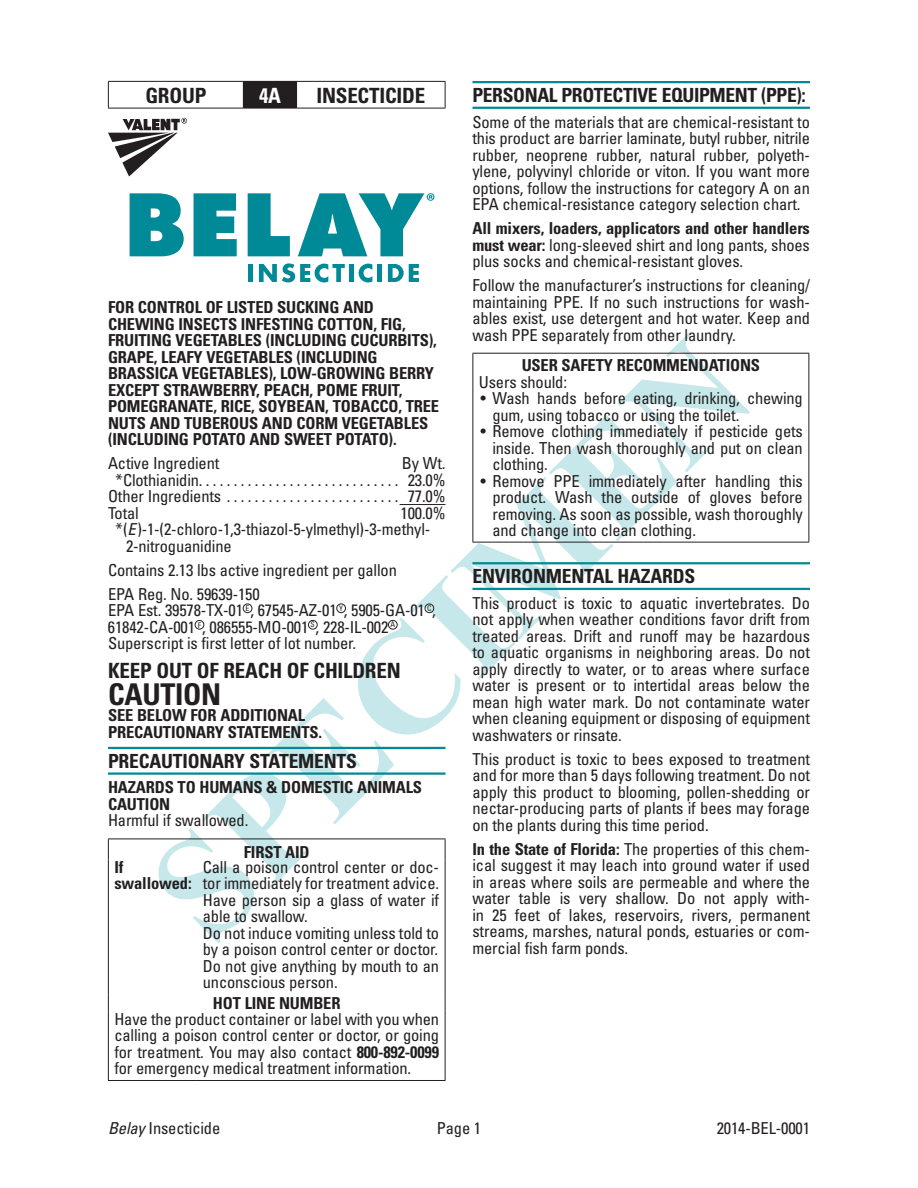
<style>
.page{position:relative;width:918px;height:1188px;background:#fff}
.page>*{position:absolute;margin:0;border:0;box-sizing:border-box;transform-origin:0 0}
.t1{font:700 condensed 30px "Univers";letter-spacing:-.01em;color:#231f20}
.t2{font:700 condensed 21px "Univers";letter-spacing:-.01em;color:#231f20}
.t3{font:700 condensed 21px "Univers";color:#fff}
.t4{font:700 condensed 19.5px "Univers";letter-spacing:-.01em;color:#231f20}
.t5{font:condensed 16.5px/16.5px "Univers";letter-spacing:-.01em;color:#231f20;text-align:justify}
.t6{font:700 condensed 16.5px/16.5px "Univers";letter-spacing:-.01em;color:#231f20}
.s1{font-style:italic}
.s2{font-weight:700}
</style>
<div class="page">
<svg style="left:155px;top:332px;width:595px;height:612px"></svg>
<hr style="left:472px;top:81px;width:338px;height:2px;background:#008996">
<hr style="left:472px;top:107px;width:338px;height:2px;background:#008996">
<hr style="left:472px;top:562px;width:338px;height:2px;background:#008996">
<hr style="left:472px;top:588px;width:338px;height:2px;background:#008996">
<hr style="left:472px;top:353px;width:337px;height:1px;background:#231f20">
<hr style="left:472px;top:354px;width:1px;height:188px;background:#231f20">
<hr style="left:808px;top:354px;width:1px;height:188px;background:#231f20">
<hr style="left:472px;top:542px;width:337px;height:1px;background:#231f20">
<hr style="left:400px;top:504px;width:45px;height:1px;background:#231f20">
<hr style="left:108px;top:747px;width:338px;height:2px;background:#008996">
<hr style="left:108px;top:772px;width:338px;height:3px;background:#008996">
<div style="left:243px;top:604px;width:9px;height:9px;border:1px solid #231f20;border-radius:50%"></div>
<div style="left:337px;top:604px;width:9px;height:9px;border:1px solid #231f20;border-radius:50%"></div>
<div style="left:425px;top:604px;width:9px;height:9px;border:1px solid #231f20;border-radius:50%"></div>
<div style="left:195px;top:620px;width:9px;height:9px;border:1px solid #231f20;border-radius:50%"></div>
<div style="left:308px;top:620px;width:9px;height:9px;border:1px solid #231f20;border-radius:50%"></div>
<div style="left:388px;top:620px;width:9px;height:9px;border:1px solid #231f20;border-radius:50%"></div>
<svg style="left:108px;top:994px;width:1px;height:16px"></svg>
<svg style="left:445px;top:994px;width:1px;height:16px"></svg>
<hr style="left:108px;top:1010px;width:1px;height:70px;background:#231f20">
<hr style="left:445px;top:1010px;width:1px;height:70px;background:#231f20">
<hr style="left:108px;top:1080px;width:89px;height:1px;background:#231f20">
<hr style="left:197px;top:1080px;width:249px;height:1px;background:#231f20">
<hr style="left:108px;top:839px;width:89px;height:1px;background:#231f20">
<svg style="left:108px;top:839px;width:1px;height:21px"></svg>
<hr style="left:197px;top:839px;width:249px;height:1px;background:#231f20">
<svg style="left:445px;top:839px;width:1px;height:21px"></svg>
<hr style="left:108px;top:860px;width:1px;height:134px;background:#231f20">
<hr style="left:445px;top:860px;width:1px;height:134px;background:#231f20">
<svg style="left:108px;top:118px;width:79px;height:58px"></svg>
<div style="left:243px;top:81px;width:54px;height:27px;background:#231f20"></div>
<hr style="left:108px;top:81px;width:135px;height:1px;background:#231f20">
<svg style="left:108px;top:82px;width:1px;height:26px"></svg>
<hr style="left:297px;top:81px;width:148px;height:1px;background:#231f20">
<svg style="left:445px;top:82px;width:1px;height:26px"></svg>
<hr style="left:108px;top:108px;width:135px;height:1px;background:#231f20">
<hr style="left:243px;top:108px;width:54px;height:1px;background:#231f20">
<hr style="left:297px;top:108px;width:148px;height:1px;background:#231f20">
<svg style="left:130px;top:193px;width:54px;height:63px;background:#279ba6"></svg>
<svg style="left:194px;top:193px;width:43px;height:63px;background:#1e97a2"></svg>
<svg style="left:248px;top:193px;width:42px;height:63px"></svg>
<div style="left:248px;top:264px;width:5px;height:18px;background:#008996"></div>
<svg style="left:259px;top:263px;width:86px;height:19px"></svg>
<div style="left:349px;top:264px;width:5px;height:18px;background:#008996"></div>
<svg style="left:359px;top:264px;width:13px;height:18px"></svg>
<div style="left:377px;top:264px;width:5px;height:18px;background:#008996"></div>
<svg style="left:388px;top:264px;width:31px;height:18px"></svg>
<svg style="left:298px;top:193px;width:137px;height:63px"></svg>
<p class="t2" style="left:145px;top:83px;width:63px">GROUP</p>
<p class="t3" style="left:259px;top:83px;width:23px">4A</p>
<p class="t2" style="left:316px;top:83px;width:110px">INSECTICIDE</p>
<p class="t6" style="left:108px;top:299px;width:333px">FOR CONTROL OF LISTED SUCKING AND CHEWING INSECTS INFESTING COTTON, FIG, FRUITING VEGETABLES (INCLUDING CUCURBITS), GRAPE, LEAFY VEGETABLES (INCLUDING BRASSICA VEGETABLES), LOW-GROWING BERRY EXCEPT STRAWBERRY, PEACH, POME FRUIT, POMEGRANATE, RICE, SOYBEAN, TOBACCO, TREE NUTS AND TUBEROUS AND CORM VEGETABLES (INCLUDING POTATO AND SWEET POTATO).</p>
<p class="t5" style="left:108px;top:455px;width:113px">Active Ingredient</p>
<p class="t5" style="left:402px;top:455px;width:45px">By Wt.</p>
<p class="t5" style="left:116px;top:471px;width:85px">*Clothianidin</p>
<p class="t5" style="left:408px;top:471px;width:39px">23.0%</p>
<p class="t5" style="left:108px;top:488px;width:115px">Other Ingredients</p>
<p class="t5" style="left:408px;top:488px;width:39px">77.0%</p>
<p class="t5" style="left:108px;top:504px;width:32px">Total</p>
<p class="t5" style="left:401px;top:504px;width:46px">100.0%</p>
<p class="t5" style="left:116px;top:521px;width:316px">*(<span class="s1">E</span>)-1-(2-chloro-1,3-thiazol-5-ylmethyl)-3-methyl-</p>
<p class="t5" style="left:126px;top:537px;width:107px">2-nitroguanidine</p>
<p class="t5" style="left:108px;top:558px;width:290px;line-height:24px">Contains 2.13 lbs active ingredient per gallon<br>EPA Reg. No. 59639-150</p>
<p class="t5" style="left:108px;top:602px;width:329px;text-align:left">EPA Est. 39578-TX-01 <sup>E</sup>, 67545-AZ-01 <sup>Y</sup>, 5905-GA-01 <sup>C</sup>,<br>61842-CA-001 <sup>F</sup>, 086555-MO-001 <sup>S</sup>, 228-IL-002 <sup>A<br></sup>Superscript is first letter of lot number.</p>
<p class="t2" style="left:108px;top:658px;width:294px">KEEP OUT OF REACH OF CHILDREN</p>
<h1 class="t1" style="left:108px;top:676px;width:115px">CAUTION</h1>
<p class="t6" style="left:108px;top:707px;width:216px">SEE BELOW FOR ADDITIONAL<br>PRECAUTIONARY STATEMENTS.</p>
<p class="t4" style="left:108px;top:749px;width:251px">PRECAUTIONARY STATEMENTS</p>
<p class="t6" style="left:108px;top:779px;width:316px">HAZARDS TO HUMANS &amp; DOMESTIC ANIMALS<br>CAUTION</p>
<p class="t5" style="left:108px;top:812px;width:142px">Harmful if swallowed.</p>
<p class="t6" style="left:244px;top:844px;width:67px">FIRST AID</p>
<p class="t6" style="left:114px;top:858px;width:79px">If swallowed:</p>
<p class="t5" style="left:203px;top:858px;width:238px;text-align:left">Call a poison control center or doc&shy;tor immediately for treatment advice.<br>Have person sip a glass of water if able to swallow.<br>Do not induce vomiting unless told to by a poison control center or doctor.<br>Do not give anything by mouth to an unconscious person.</p>
<p class="t6" style="left:213px;top:995px;width:129px">HOT LINE NUMBER</p>
<p class="t5" style="left:114px;top:1011px;width:326px">Have the product container or label with you when calling a poison control center or doctor, or going for treatment. You may also contact <span class="s2">800-892-0099 </span>for emergency medical treatment information.</p>
<p class="t4" style="left:472px;top:83px;width:335px">PERSONAL PROTECTIVE EQUIPMENT (PPE):</p>
<p class="t5" style="left:472px;top:113px;width:339px">Some of the materials that are chemical-resistant to this product are barrier laminate, butyl rubber, nitrile rubber, neoprene rubber, natural rubber, polyeth&shy;ylene, polyvinyl chloride or viton. If you want more options, follow the instructions for category A on an EPA chemical-resistance category selection chart.</p>
<p class="t5" style="left:472px;top:220px;width:339px"><span class="s2">All mixers, loaders, applicators and other handlers must wear:</span> long-sleeved shirt and long pants, shoes plus socks and chemical-resistant gloves.</p>
<p class="t5" style="left:472px;top:277px;width:339px">Follow the manufacturer’s instructions for cleaning/ maintaining PPE. If no such instructions for wash&shy;ables exist, use detergent and hot water. Keep and wash PPE separately from other laundry.</p>
<p class="t6" style="left:522px;top:357px;width:240px">USER SAFETY RECOMMENDATIONS</p>
<p class="t5" style="left:479px;top:373px;width:90px">Users should:</p>
<p class="t5" style="left:492px;top:390px;width:312px;text-indent:-12px">• Wash hands before eating, drinking, chewing gum, using tobacco or using the toilet.</p>
<p class="t5" style="left:492px;top:423px;width:312px;text-indent:-12px">• Remove clothing immediately if pesticide gets inside. Then wash thoroughly and put on clean clothing.</p>
<p class="t5" style="left:492px;top:472px;width:312px;text-indent:-12px">• Remove PPE immediately after handling this product. Wash the outside of gloves before removing. As soon as possible, wash thoroughly and change into clean clothing.</p>
<p class="t4" style="left:472px;top:564px;width:224px">ENVIRONMENTAL HAZARDS</p>
<p class="t5" style="left:472px;top:594px;width:339px">This product is toxic to aquatic invertebrates. Do not apply when weather conditions favor drift from treated areas. Drift and runoff may be hazardous to aquatic organisms in neighboring areas. Do not apply directly to water, or to areas where surface water is present or to intertidal areas below the mean high water mark. Do not contaminate water when cleaning equipment or disposing of equipment washwaters or rinsate.</p>
<p class="t5" style="left:472px;top:751px;width:339px">This product is toxic to bees exposed to treatment and for more than 5 days following treatment. Do not apply this product to blooming, pollen-shedding or nectar-producing parts of plants if bees may forage on the plants during this time period.</p>
<p class="t5" style="left:472px;top:841px;width:339px"><span class="s2">In the State of Florida:</span> The properties of this chem&shy;ical suggest it may leach into ground water if used in areas where soils are permeable and where the water table is very shallow. Do not apply with&shy;in 25 feet of lakes, reservoirs, rivers, permanent streams, marshes, natural ponds, estuaries or com&shy;mercial fish farm ponds.</p>
<p class="t5" style="left:108px;top:1120px;width:114px"><span class="s1">Belay</span> Insecticide</p>
<p class="t5" style="left:437px;top:1120px;width:46px">Page 1</p>
<p class="t5" style="left:717px;top:1120px;width:95px">2014-BEL-0001</p>
</div>
